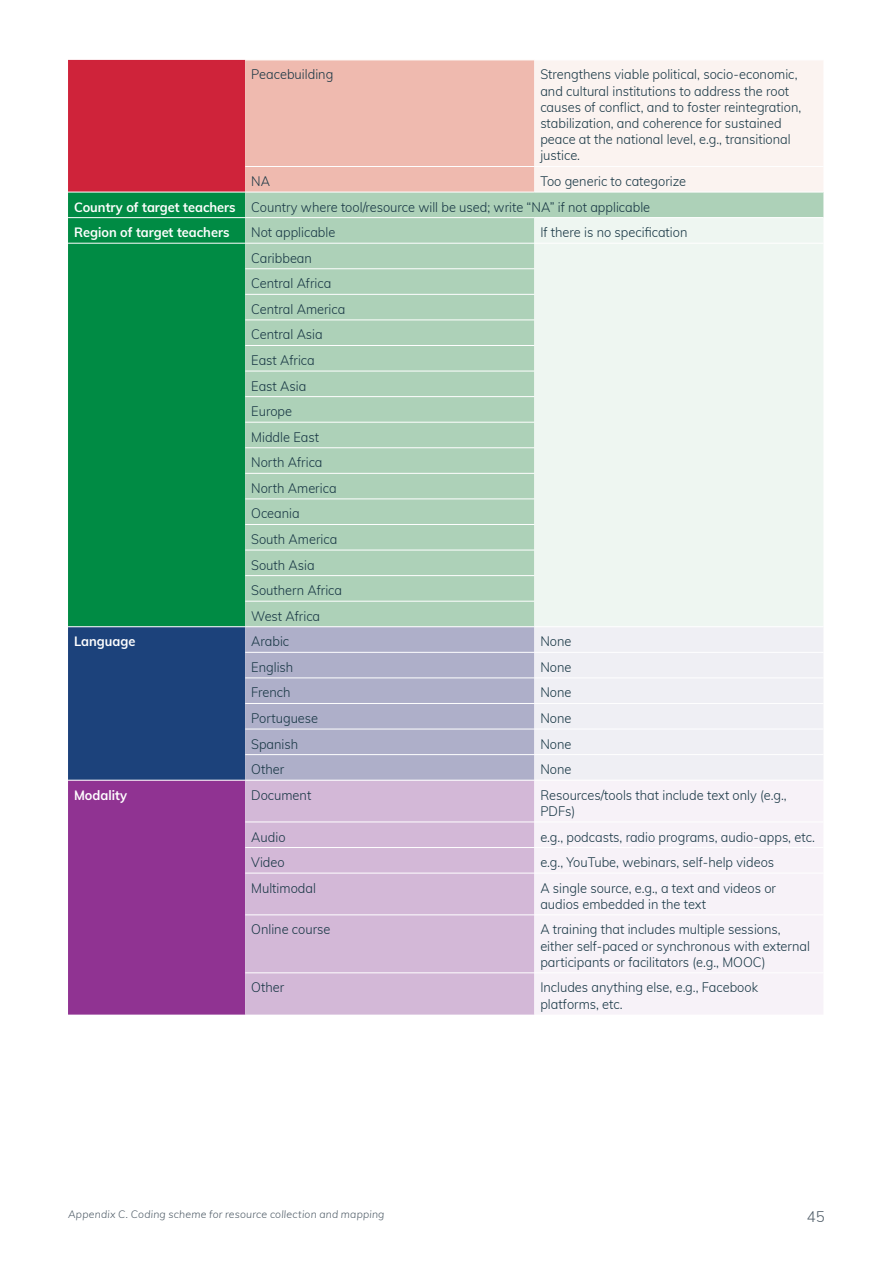
<style>
.page{position:relative;width:893px;height:1263px;background:#fff}
.page>*{position:absolute;margin:0;border:0;box-sizing:border-box;transform-origin:0 0}
.t1{font:300 15px "Muli";color:#4f5c67}
.TABLE_Paragraph_Styl{font:300 13.5px/16.2px "Muli";color:#163543;scale:.95 1}
.TABLE_Paragraph_Styl-2{font:700 13.5px "Muli";color:#fff;scale:.95 1}
.t2{font:italic 300 10.5px "Muli";letter-spacing:.02em;color:#4f5c67}
</style>
<div class="page">
<svg style="left:68px;top:60px;width:755px;height:132px"></svg>
<div style="left:68px;top:193px;width:177px;height:433px;background:#008b44"></div>
<div style="left:245px;top:193px;width:578px;height:433px;background:#add1b8"></div>
<div style="left:534px;top:218px;width:289px;height:408px;background:#eef6f1"></div>
<svg style="left:68px;top:627px;width:755px;height:387px"></svg>
<div style="left:245px;top:781px;width:289px;height:233px;background:#d3b8d7"></div>
<div style="left:534px;top:781px;width:289px;height:233px;background:#f7f2f8"></div>
<hr style="left:245px;top:60px;width:289px;height:1px;background:#fff">
<hr style="left:534px;top:60px;width:289px;height:1px;background:#fff">
<hr style="left:245px;top:166px;width:289px;height:1px;background:#fff">
<hr style="left:534px;top:166px;width:289px;height:1px;background:#fff">
<hr style="left:245px;top:217px;width:289px;height:1px;background:#fff">
<hr style="left:534px;top:217px;width:289px;height:1px;background:#fff">
<hr style="left:245px;top:243px;width:289px;height:1px;background:#fff">
<hr style="left:534px;top:243px;width:289px;height:1px;background:#fff">
<hr style="left:245px;top:268px;width:289px;height:1px;background:#fff">
<hr style="left:245px;top:294px;width:289px;height:1px;background:#fff">
<hr style="left:245px;top:319px;width:289px;height:1px;background:#fff">
<hr style="left:245px;top:345px;width:289px;height:1px;background:#fff">
<hr style="left:245px;top:371px;width:289px;height:1px;background:#fff">
<hr style="left:245px;top:396px;width:289px;height:1px;background:#fff">
<hr style="left:245px;top:422px;width:289px;height:1px;background:#fff">
<hr style="left:245px;top:447px;width:289px;height:1px;background:#fff">
<hr style="left:245px;top:473px;width:289px;height:1px;background:#fff">
<hr style="left:245px;top:498px;width:289px;height:1px;background:#fff">
<hr style="left:245px;top:524px;width:289px;height:1px;background:#fff">
<hr style="left:245px;top:550px;width:289px;height:1px;background:#fff">
<hr style="left:245px;top:575px;width:289px;height:1px;background:#fff">
<hr style="left:245px;top:601px;width:289px;height:1px;background:#fff">
<hr style="left:245px;top:652px;width:289px;height:1px;background:#fff">
<hr style="left:534px;top:652px;width:289px;height:1px;background:#fff">
<hr style="left:245px;top:677px;width:289px;height:1px;background:#fff">
<hr style="left:534px;top:677px;width:289px;height:1px;background:#fff">
<hr style="left:245px;top:703px;width:289px;height:1px;background:#fff">
<hr style="left:534px;top:703px;width:289px;height:1px;background:#fff">
<hr style="left:245px;top:729px;width:289px;height:1px;background:#fff">
<hr style="left:534px;top:729px;width:289px;height:1px;background:#fff">
<hr style="left:245px;top:754px;width:289px;height:1px;background:#fff">
<hr style="left:534px;top:754px;width:289px;height:1px;background:#fff">
<hr style="left:245px;top:780px;width:289px;height:1px;background:#fff">
<hr style="left:534px;top:780px;width:289px;height:1px;background:#fff">
<hr style="left:245px;top:821px;width:289px;height:1px;background:#fff">
<hr style="left:534px;top:821px;width:289px;height:1px;background:#fff">
<hr style="left:245px;top:847px;width:289px;height:1px;background:#fff">
<hr style="left:534px;top:847px;width:289px;height:1px;background:#fff">
<hr style="left:245px;top:873px;width:289px;height:1px;background:#fff">
<hr style="left:534px;top:873px;width:289px;height:1px;background:#fff">
<hr style="left:245px;top:914px;width:289px;height:1px;background:#fff">
<hr style="left:534px;top:914px;width:289px;height:1px;background:#fff">
<hr style="left:245px;top:972px;width:289px;height:1px;background:#fff">
<hr style="left:534px;top:972px;width:289px;height:1px;background:#fff">
<hr style="left:68px;top:780px;width:177px;height:1px;background:#fff">
<hr style="left:68px;top:217px;width:177px;height:1px;background:#fff">
<hr style="left:68px;top:243px;width:177px;height:1px;background:#fff">
<p class="TABLE_Paragraph_Styl" style="left:251px;top:66px;width:88px">Peacebuilding</p>
<p class="TABLE_Paragraph_Styl" style="left:540px;top:66px;width:276px">Strengthens viable political, socio-economic, and cultural institutions to address the root causes of conflict, and to foster reintegration, stabilization, and coherence for sustained peace at the national level, e.g., transitional justice.</p>
<p class="TABLE_Paragraph_Styl" style="left:251px;top:172px;width:21px">NA</p>
<p class="TABLE_Paragraph_Styl" style="left:540px;top:172px;width:155px">Too generic to categorize</p>
<p class="TABLE_Paragraph_Styl-2" style="left:74px;top:197px;width:172px">Country of target teachers</p>
<p class="TABLE_Paragraph_Styl" style="left:251px;top:198px;width:422px">Country where tool/resource will be used; write “NA” if not applicable</p>
<p class="TABLE_Paragraph_Styl-2" style="left:74px;top:222px;width:165px">Region of target teachers</p>
<p class="TABLE_Paragraph_Styl" style="left:251px;top:224px;width:90px">Not applicable</p>
<p class="TABLE_Paragraph_Styl" style="left:540px;top:224px;width:156px">If there is no specification</p>
<p class="TABLE_Paragraph_Styl" style="left:251px;top:249px;width:65px">Caribbean</p>
<p class="TABLE_Paragraph_Styl" style="left:251px;top:275px;width:86px">Central Africa</p>
<p class="TABLE_Paragraph_Styl" style="left:251px;top:300px;width:101px">Central America</p>
<p class="TABLE_Paragraph_Styl" style="left:251px;top:326px;width:77px">Central Asia</p>
<p class="TABLE_Paragraph_Styl" style="left:251px;top:351px;width:68px">East Africa</p>
<p class="TABLE_Paragraph_Styl" style="left:251px;top:377px;width:59px">East Asia</p>
<p class="TABLE_Paragraph_Styl" style="left:251px;top:403px;width:45px">Europe</p>
<p class="TABLE_Paragraph_Styl" style="left:251px;top:428px;width:73px">Middle East</p>
<p class="TABLE_Paragraph_Styl" style="left:251px;top:454px;width:77px">North Africa</p>
<p class="TABLE_Paragraph_Styl" style="left:251px;top:479px;width:91px">North America</p>
<p class="TABLE_Paragraph_Styl" style="left:251px;top:505px;width:53px">Oceania</p>
<p class="TABLE_Paragraph_Styl" style="left:251px;top:530px;width:92px">South America</p>
<p class="TABLE_Paragraph_Styl" style="left:251px;top:556px;width:68px">South Asia</p>
<p class="TABLE_Paragraph_Styl" style="left:251px;top:582px;width:97px">Southern Africa</p>
<p class="TABLE_Paragraph_Styl" style="left:251px;top:607px;width:74px">West Africa</p>
<p class="TABLE_Paragraph_Styl-2" style="left:74px;top:632px;width:66px">Language</p>
<p class="TABLE_Paragraph_Styl" style="left:251px;top:633px;width:42px">Arabic</p>
<p class="TABLE_Paragraph_Styl" style="left:540px;top:633px;width:34px">None</p>
<p class="TABLE_Paragraph_Styl" style="left:251px;top:658px;width:46px">English</p>
<p class="TABLE_Paragraph_Styl" style="left:540px;top:658px;width:34px">None</p>
<p class="TABLE_Paragraph_Styl" style="left:251px;top:684px;width:43px">French</p>
<p class="TABLE_Paragraph_Styl" style="left:540px;top:684px;width:34px">None</p>
<p class="TABLE_Paragraph_Styl" style="left:251px;top:709px;width:72px">Portuguese</p>
<p class="TABLE_Paragraph_Styl" style="left:540px;top:709px;width:34px">None</p>
<p class="TABLE_Paragraph_Styl" style="left:251px;top:735px;width:51px">Spanish</p>
<p class="TABLE_Paragraph_Styl" style="left:540px;top:735px;width:34px">None</p>
<p class="TABLE_Paragraph_Styl" style="left:251px;top:760px;width:36px">Other</p>
<p class="TABLE_Paragraph_Styl" style="left:540px;top:760px;width:34px">None</p>
<p class="TABLE_Paragraph_Styl-2" style="left:74px;top:785px;width:57px">Modality</p>
<p class="TABLE_Paragraph_Styl" style="left:251px;top:786px;width:65px">Document</p>
<p class="TABLE_Paragraph_Styl" style="left:540px;top:786px;width:261px">Resources/tools that include text only (e.g.,<br>PDFs)</p>
<p class="TABLE_Paragraph_Styl" style="left:251px;top:828px;width:38px">Audio</p>
<p class="TABLE_Paragraph_Styl" style="left:540px;top:828px;width:291px">e.g., podcasts, radio programs, audio-apps, etc.</p>
<p class="TABLE_Paragraph_Styl" style="left:251px;top:853px;width:37px">Video</p>
<p class="TABLE_Paragraph_Styl" style="left:540px;top:853px;width:248px">e.g., YouTube, webinars, self-help videos</p>
<p class="TABLE_Paragraph_Styl" style="left:251px;top:879px;width:70px">Multimodal</p>
<p class="TABLE_Paragraph_Styl" style="left:540px;top:879px;width:250px">A single source, e.g., a text and videos or audios embedded in the text</p>
<p class="TABLE_Paragraph_Styl" style="left:251px;top:921px;width:85px">Online course</p>
<p class="TABLE_Paragraph_Styl" style="left:540px;top:921px;width:285px">A training that includes multiple sessions, either self-paced or synchronous with external participants or facilitators (e.g., MOOC)</p>
<p class="TABLE_Paragraph_Styl" style="left:251px;top:979px;width:36px">Other</p>
<p class="TABLE_Paragraph_Styl" style="left:540px;top:979px;width:231px">Includes anything else, e.g., Facebook platforms, etc.</p>
<p class="t2" style="left:68px;top:1206px;width:318px">Appendix C. Coding scheme for resource collection and mapping</p>
<p class="t1" style="left:807px;top:1206px;width:19px">45</p>
</div>
